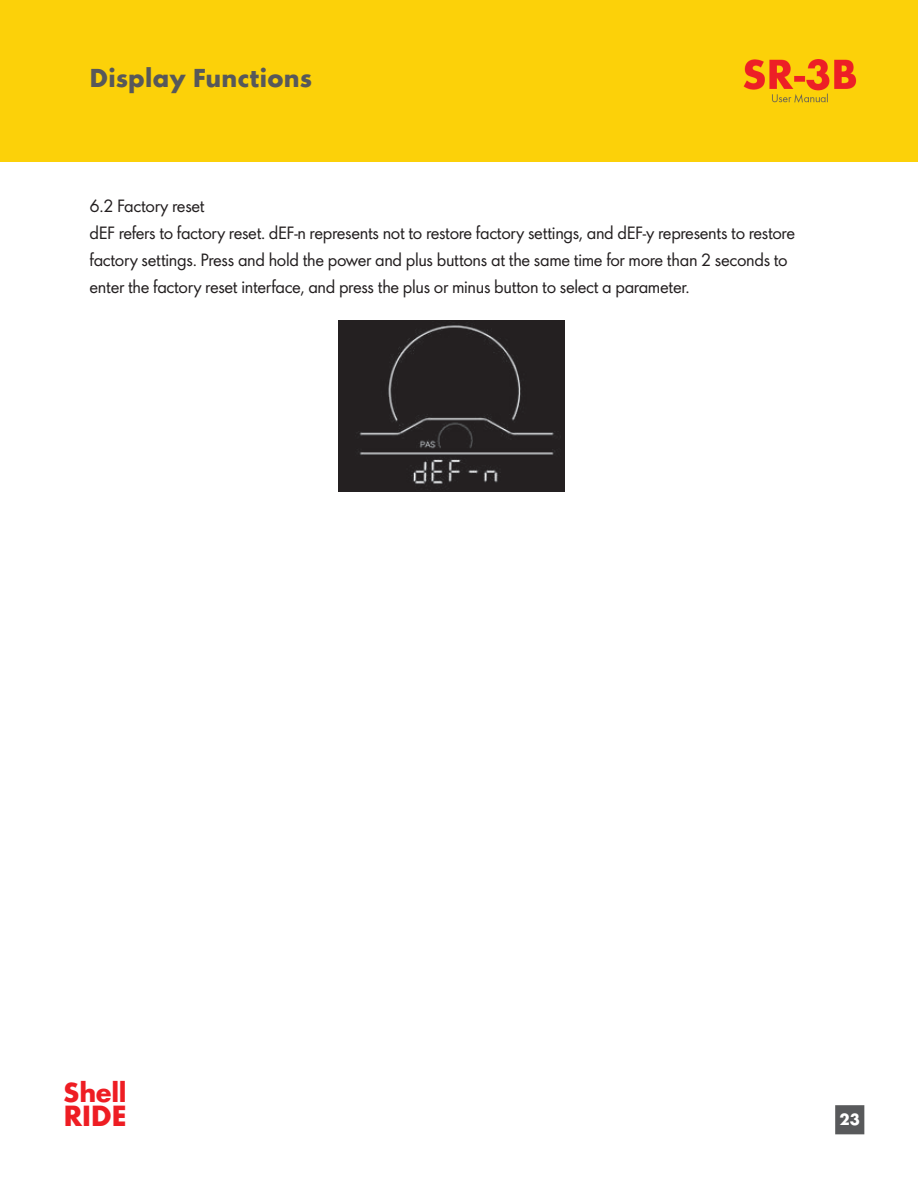
<style>
.page{position:relative;width:918px;height:1188px;background:#fff}
.page>*{position:absolute;margin:0;border:0;box-sizing:border-box;transform-origin:0 0}
.t1{font:700 27px "Shell";color:#ee1d23}
.t2{font:700 25.5px "Shell";letter-spacing:-.02em;color:#ee1d23}
.t3{font:700 24px "Shell";color:#57585a}
.t4{font:16.5px/27px "Shell";letter-spacing:-.02em;color:#231f20}
.t5{font:700 15px "Shell";color:#fff}
</style>
<div class="page">
<img style="left:0;top:0;width:918px;height:1135px">
<img style="left:339px;top:320px;width:225px;height:172px">
<h3 class="t3" style="left:90px;top:58px;width:224px">Display Functions</h3>
<p class="t4" style="left:90px;top:191px;width:707px">6.2 Factory reset<br>dEF refers to factory reset. dEF-n represents not to restore factory settings, and dEF-y represents to restore factory settings. Press and hold the power and plus buttons at the same time for more than 2 seconds to enter the factory reset interface, and press the plus or minus button to select a parameter.</p>
<h2 class="t2" style="left:63px;top:1071px;width:65px">Shell</h2>
<h1 class="t1" style="left:63px;top:1093px;width:64px">RIDE</h1>
<p class="t5" style="left:840px;top:1106px;width:22px">23</p>
</div>
